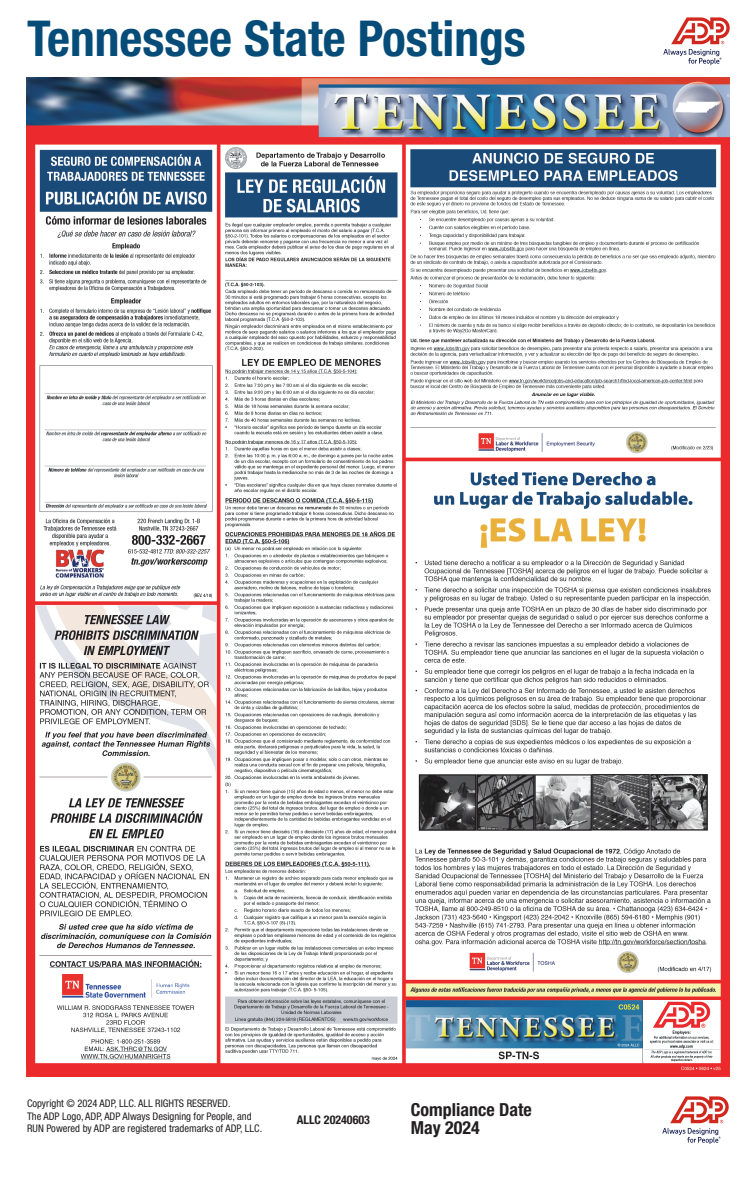
<style>
.page{position:relative;width:756px;height:1188px;background:#fff}
.page>*{position:absolute;margin:0;border:0;box-sizing:border-box;transform-origin:0 0}
.t1{font:700 condensed 49.5px "Helvetica Neue";color:#064c79}
.t2{font:700 condensed 18px/18px "Helvetica Neue";color:#231f20}
.t3{font:700 condensed 12px "Helvetica Neue";color:#231f20}
.t4{font:condensed 10.5px/12.6px "Helvetica Neue";color:#231f20}
</style>
<div class="page">
<img style="left:27px;top:78px;width:703px;height:999px">
<img style="left:662px;top:1096px;width:67px;height:48px">
<img style="left:663px;top:17px;width:67px;height:48px">
<img style="left:644px;top:1001px;width:76px;height:61px">
<h1 class="t1" style="left:27px;top:8px;width:500px">Tennessee State Postings</h1>
<p class="t4" style="left:27px;top:1097px;width:237px">Copyright © 2024 ADP, LLC. ALL RIGHTS RESERVED.<br>The ADP Logo, ADP, ADP Always Designing for People, and<br>RUN Powered by ADP are registered trademarks of ADP, LLC.</p>
<p class="t3" style="left:297px;top:1112px;width:75px">ALLC 20240603</p>
<h2 class="t2" style="left:411px;top:1101px;width:122px">Compliance Date<br>May 2024</h2>
</div>
